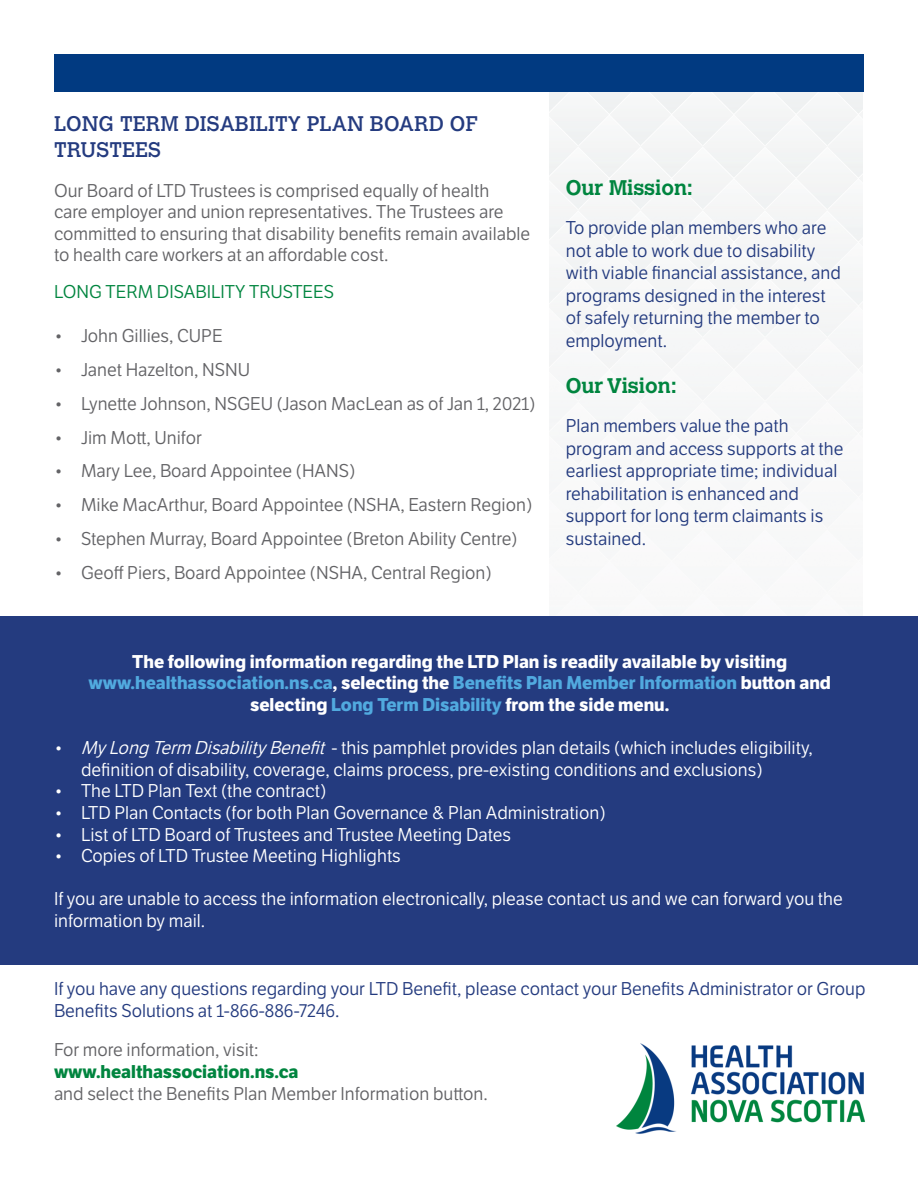
<style>
.page{position:relative;width:918px;height:1188px;background:#fff}
.page>*{position:absolute;margin:0;border:0;box-sizing:border-box;transform-origin:0 0}
.t1{font:21px/25.2px "Calvert MT Std";color:#243b7f}
.t2{font:700 21px "Calvert MT Std";color:#00853f}
.t3{font:18px/21.6px "Etica 24 h";color:#636366}
.t4{font:18px/21.6px "Etica 24 h";color:#fff}
.t5{font:18px/22.5px "Etica 24 h";color:#243b7f}
.t6{font:700 18px/21.6px "Etica 24 h";color:#fff;text-align:center}
.t7{font:700 18px/21.6px "Etica 24 h";color:#00853f}
.t8{font:18px "Etica 24 h";color:#00853f}
.s1{color:#51aadf}
.s2{font-style:italic}
.s3{font-weight:400;color:#636366}
</style>
<div class="page">
<div style="left:549px;top:91px;width:313px;height:526px;background:#f6f7f7"></div>
<div style="left:0;top:617px;width:918px;height:348px;background:#243b7f"></div>
<img style="left:616px;top:1043px;width:249px;height:91px">
<div style="left:54px;top:54px;width:810px;height:37px;background:#013a81"></div>
<p class="t1" style="left:54px;top:112px;width:426px">LONG TERM DISABILITY PLAN BOARD OF<br>TRUSTEES</p>
<p class="t3" style="left:54px;top:180px;width:478px">Our Board of LTD Trustees is comprised equally of health<br>care employer and union representatives. The Trustees are committed to ensuring that disability benefits remain available to health care workers at an affordable cost.</p>
<p class="t8" style="left:54px;top:281px;width:282px">LONG TERM DISABILITY TRUSTEES</p>
<p class="t3" style="left:54px;top:326px;width:170px">• John Gillies, CUPE</p>
<p class="t3" style="left:54px;top:359px;width:198px">• Janet Hazelton, NSNU</p>
<p class="t3" style="left:54px;top:393px;width:483px">• Lynette Johnson, NSGEU (Jason MacLean as of Jan 1, 2021)</p>
<p class="t3" style="left:54px;top:427px;width:149px">• Jim Mott, Unifor</p>
<p class="t3" style="left:54px;top:461px;width:303px">• Mary Lee, Board Appointee (HANS)</p>
<p class="t3" style="left:54px;top:494px;width:480px">• Mike MacArthur, Board Appointee (NSHA, Eastern Region)</p>
<p class="t3" style="left:54px;top:528px;width:465px">• Stephen Murray, Board Appointee (Breton Ability Centre)</p>
<p class="t3" style="left:54px;top:562px;width:439px">• Geoff Piers, Board Appointee (NSHA, Central Region)</p>
<p class="t2" style="left:566px;top:175px;width:129px">Our Mission:</p>
<p class="t5" style="left:566px;top:217px;width:277px">To provide plan members who are not able to work due to disability with viable financial assistance, and programs designed in the interest of safely returning the member to employment.</p>
<p class="t2" style="left:566px;top:373px;width:112px">Our Vision:</p>
<p class="t5" style="left:566px;top:415px;width:279px">Plan members value the path program and access supports at the earliest appropriate time; individual rehabilitation is enhanced and support for long term claimants is sustained.</p>
<p class="t6" style="left:89px;top:651px;width:744px">The following information regarding the LTD Plan is readily available by visiting <span class="s1">www.healthassociation.ns.ca</span>, selecting the <span class="s1">Benefits Plan Member Information</span> button and selecting <span class="s1">Long Term Disability</span> from the side menu.</p>
<p class="t4" style="left:81px;top:737px;width:733px;text-indent:-27px">• <span class="s2">MyLong Term DisabilityBenefit</span> - this pamphlet provides plan details (which includes eligibility, definition of disability, coverage, claims process, pre-existing conditions and exclusions)</p>
<p class="t4" style="left:54px;top:781px;width:274px">• The LTD Plan Text (the contract)</p>
<p class="t4" style="left:54px;top:802px;width:553px">• LTD Plan Contacts (for both Plan Governance &amp; Plan Administration)</p>
<p class="t4" style="left:54px;top:824px;width:459px">• List of LTD Board of Trustees and Trustee Meeting Dates</p>
<p class="t4" style="left:54px;top:845px;width:348px">• Copies of LTD Trustee Meeting Highlights</p>
<p class="t4" style="left:54px;top:889px;width:790px">If you are unable to access the information electronically, please contact us and we can forward you the information by mail.</p>
<p class="t5" style="left:54px;top:979px;width:813px;line-height:21.6px">If you have any questions regarding your LTD Benefit, please contact your Benefits Administrator or Group<br>Benefits Solutions at 1-866-886-7246.</p>
<p class="t7" style="left:54px;top:1039px;width:246px"><span class="s3">For more information, visit: </span>www.healthassociation.ns.ca</p>
<p class="t3" style="left:54px;top:1083px;width:435px">and select the Benefits Plan Member Information button.</p>
</div>
